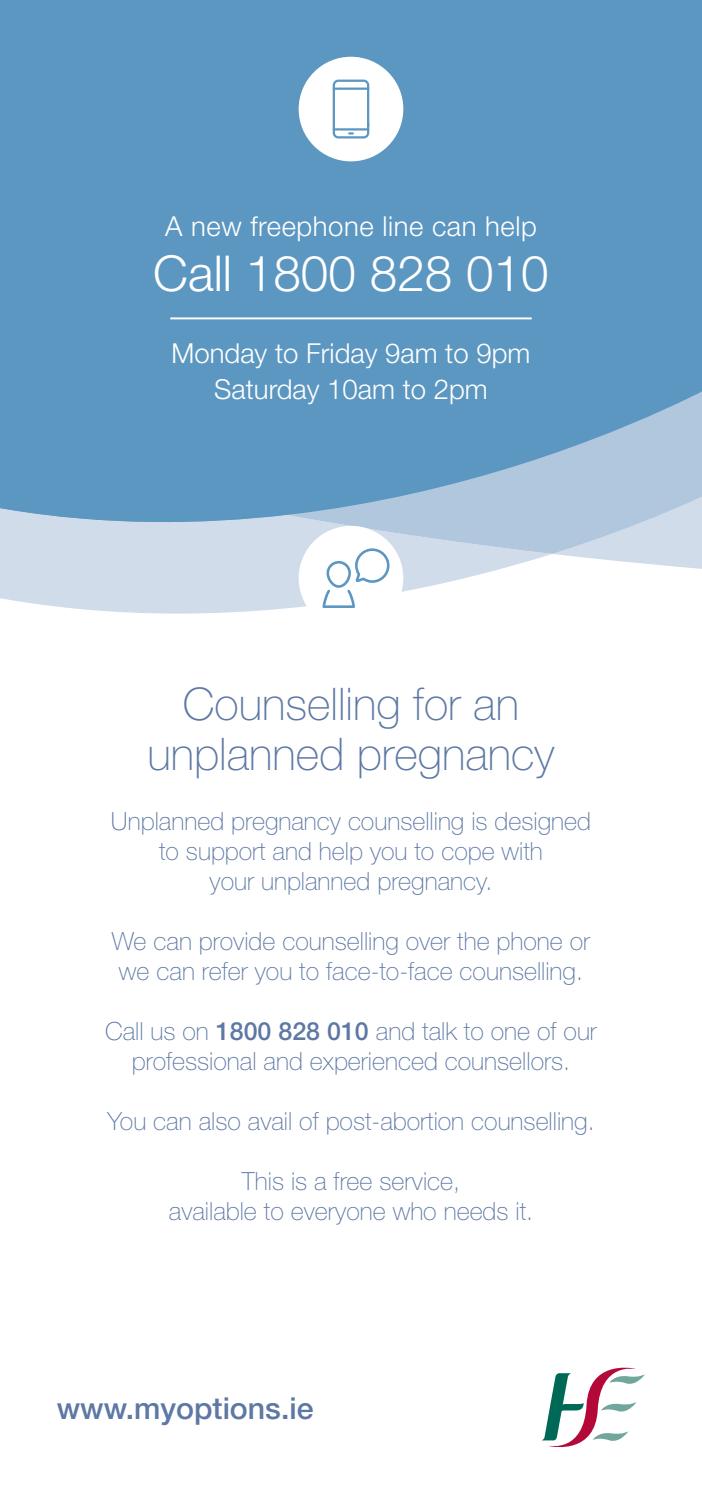
<style>
.page{position:relative;width:702px;height:1489px;background:#fff}
.page>*{position:absolute;margin:0;border:0;box-sizing:border-box;transform-origin:0 0}
.t1{font:300 49.5px "Helvetica Neue";color:#fff}
.t2{font:100 45px/50px "Helvetica Neue";color:#5d78a4;text-align:center}
.t3{font:500 30.25px "Helvetica Neue";color:#5d78a4}
.t4{font:300 27.5px/35.8px "Helvetica Neue";color:#fff;text-align:center}
.t5{font:300 27.5px "Helvetica Neue";letter-spacing:.02em;color:#fff}
.t6{font:100 25px/30px "Helvetica Neue";color:#5d78a4;text-align:center}
.s1{font-weight:500}
</style>
<div class="page">
<svg style="left:0;top:585px;width:434px;height:28px;fill:#d0dcea"></svg>
<svg style="left:0;top:0;width:702px;height:585px;background:#6da1c7"></svg>
<div style="left:298px;top:57px;width:105px;height:104px;background:#fff;border-radius:50%"></div>
<svg style="left:333px;top:80px;width:36px;height:58px"></svg>
<div style="left:298px;top:526px;width:105px;height:104px;background:#fff;border-radius:50%"></div>
<svg style="left:322px;top:548px;width:67px;height:60px"></svg>
<hr style="left:170px;top:317px;width:361px;height:2px;background:#fff">
<svg style="left:542px;top:1367px;width:103px;height:79px"></svg>
<p class="t5" style="left:165px;top:210px;width:373px">A new freephone line can help</p>
<h1 class="t1" style="left:153px;top:243px;width:397px">Call 1800 828 010</h1>
<p class="t4" style="left:171px;top:335px;width:360px">Monday to Friday 9am to 9pm<br>Saturday 10am to 2pm</p>
<h2 class="t2" style="left:147px;top:679px;width:408px">Counselling for an unplanned pregnancy</h2>
<p class="t6" style="left:111px;top:806px;width:481px">Unplanned pregnancy counselling is designed to support and help you to cope with<br>your unplanned pregnancy.</p>
<p class="t6" style="left:112px;top:926px;width:480px;text-align:left">We can provide counselling over the phone or we can refer you to face-to-face counselling.</p>
<p class="t6" style="left:105px;top:1016px;width:493px">Call us on <span class="s1">1800 828 010</span> and talk to one of our professional and experienced counsellors.</p>
<p class="t6" style="left:107px;top:1106px;width:488px">You can also avail of post-abortion counselling.</p>
<p class="t6" style="left:169px;top:1166px;width:366px">This is a free service,<br>available to everyone who needs it.</p>
<p class="t3" style="left:57px;top:1390px;width:258px">www.myoptions.ie</p>
</div>
